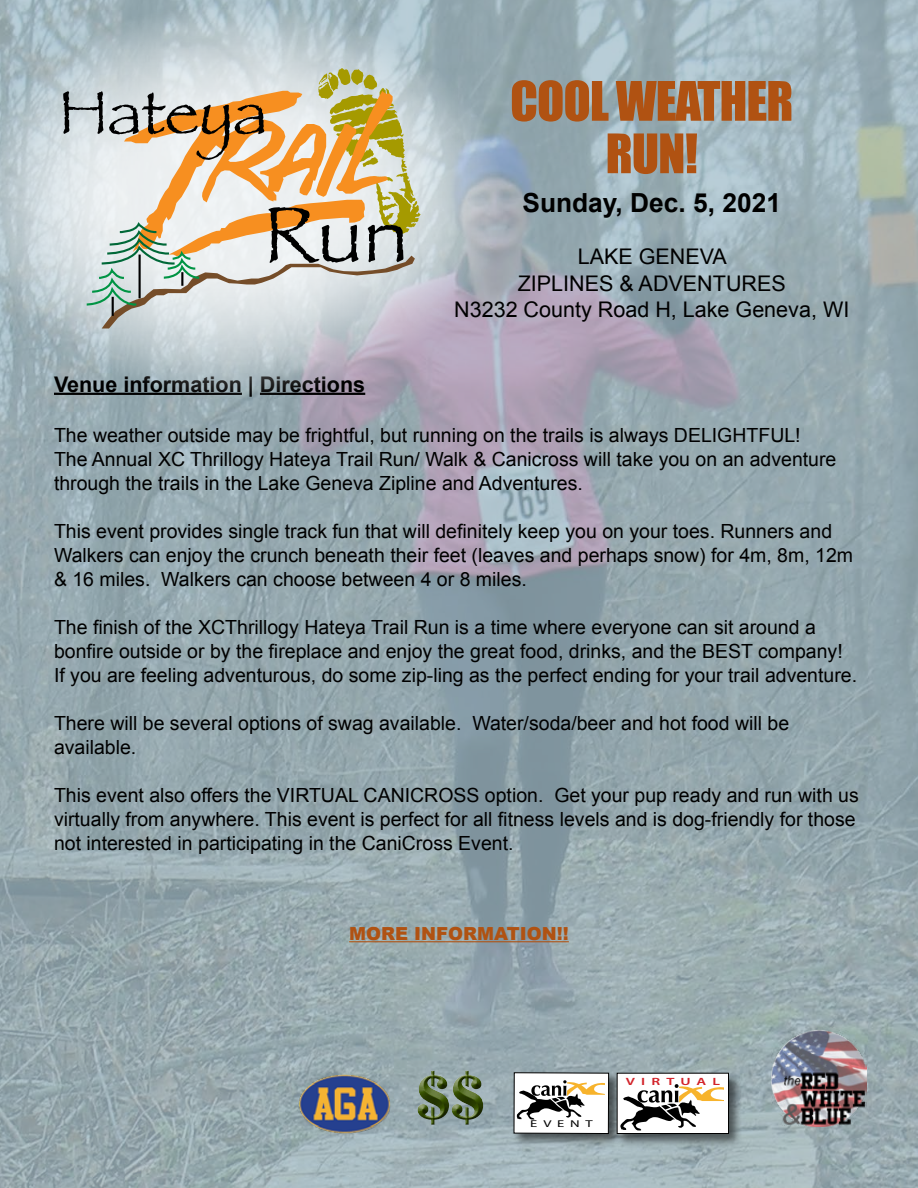
<style>
.page{position:relative;width:918px;height:1188px;background:#fff}
.page>*{position:absolute;margin:0;border:0;box-sizing:border-box;transform-origin:0 0}
.t1{font:60px "Stencil Std";color:#3a5500}
.t2{font:50.25px/52.5px "Impact";letter-spacing:-.02em;color:#b05212;text-align:center}
.t3{font:700 26.4px "Arial";color:#000}
.t4{font:21.6px/26.2px "Arial";color:#000;text-align:center}
.t5{font:700 21.6px "Arial";color:#000}
.t6{font:19.5px/24px "Arial";color:#000}
.t7{font:900 18px "Arial";color:#b05212}
.t8{font:600 10.5px "Myriad Pro";letter-spacing:.4em;color:#d2232a;scale:1.46 1}
.t9{font:9.9px "Myriad Pro";letter-spacing:.4em;color:#000;scale:1.46 1}
</style>
<div class="page">
<img style="left:0;top:0;width:918px;height:1188px">
<hr style="left:349px;top:941px;width:220px;height:1px;background:#b05212">
<svg style="left:0;top:2px;width:504px;height:395px;background:#aebac3"></svg>
<svg style="left:63px;top:68px;width:358px;height:261px;background:#d2c7b0"></svg>
<div style="left:404px;top:1058px;width:92px;height:71px;background:#97a9ae"></div>
<div style="left:404px;top:1063px;width:92px;height:75px;background:#000;opacity:.75"></div>
<img style="left:295px;top:1075px;width:98px;height:61px">
<img style="left:771px;top:1030px;width:96px;height:96px">
<div style="left:512px;top:1071px;width:110px;height:76px;background:#000;opacity:.55"></div>
<div style="left:514px;top:1073px;width:95px;height:61px;background:#fff"></div>
<div style="left:514px;top:1072px;width:95px;height:62px;border:1px solid #000"></div>
<svg style="left:517px;top:1080px;width:88px;height:40px"></svg>
<div style="left:615px;top:1071px;width:128px;height:76px;background:#000;opacity:.55"></div>
<div style="left:617px;top:1073px;width:112px;height:61px;background:#fff"></div>
<div style="left:617px;top:1073px;width:112px;height:61px;border:1px solid #000"></div>
<svg style="left:620px;top:1084px;width:103px;height:47px"></svg>
<h2 class="t2" style="left:510px;top:73px;width:285px">COOL WEATHER<br>RUN!</h2>
<h3 class="t3" style="left:523px;top:185px;width:260px">Sunday, Dec. 5, 2021</h3>
<p class="t4" style="left:454px;top:244px;width:397px">LAKE GENEVA<br>ZIPLINES &amp; ADVENTURES<br>N3232 County Road H, Lake Geneva, WI</p>
<p class="t5" style="left:54px;top:370px;width:313px">Venue information | Directions</p>
<p class="t6" style="left:54px;top:423px;width:784px">The weather outside may be frightful, but running on the trails is always DELIGHTFUL!<br>The Annual XC Thrillogy Hateya Trail Run/ Walk &amp; Canicross will take you on an adventure through the trails in the Lake Geneva Zipline and Adventures.</p>
<p class="t6" style="left:54px;top:519px;width:801px">This event provides single track fun that will definitely keep you on your toes. Runners and<br>Walkers can enjoy the crunch beneath their feet (leaves and perhaps snow) for 4m, 8m, 12m &amp; 16 miles. Walkers can choose between 4 or 8 miles.</p>
<p class="t6" style="left:54px;top:615px;width:805px">The finish of the XCThrillogy Hateya Trail Run is a time where everyone can sit around a bonfire outside or by the fireplace and enjoy the great food, drinks, and the BEST company!<br>If you are feeling adventurous, do some zip-ling as the perfect ending for your trail adventure.</p>
<p class="t6" style="left:54px;top:711px;width:737px">There will be several options of swag available. Water/soda/beer and hot food will be available.</p>
<p class="t6" style="left:54px;top:783px;width:806px">This event also offers the VIRTUAL CANICROSS option. Get your pup ready and run with us virtually from anywhere. This event is perfect for all fitness levels and is dog-friendly for those not interested in participating in the CaniCross Event.</p>
<p class="t7" style="left:349px;top:920px;width:221px">MORE INFORMATION!!</p>
<h1 class="t1" style="left:416px;top:1059px;width:70px">$$</h1>
<p class="t9" style="left:530px;top:1118px;width:44px">EVENT</p>
<p class="t8" style="left:626px;top:1075px;width:66px">VIRTUAL</p>
</div>
